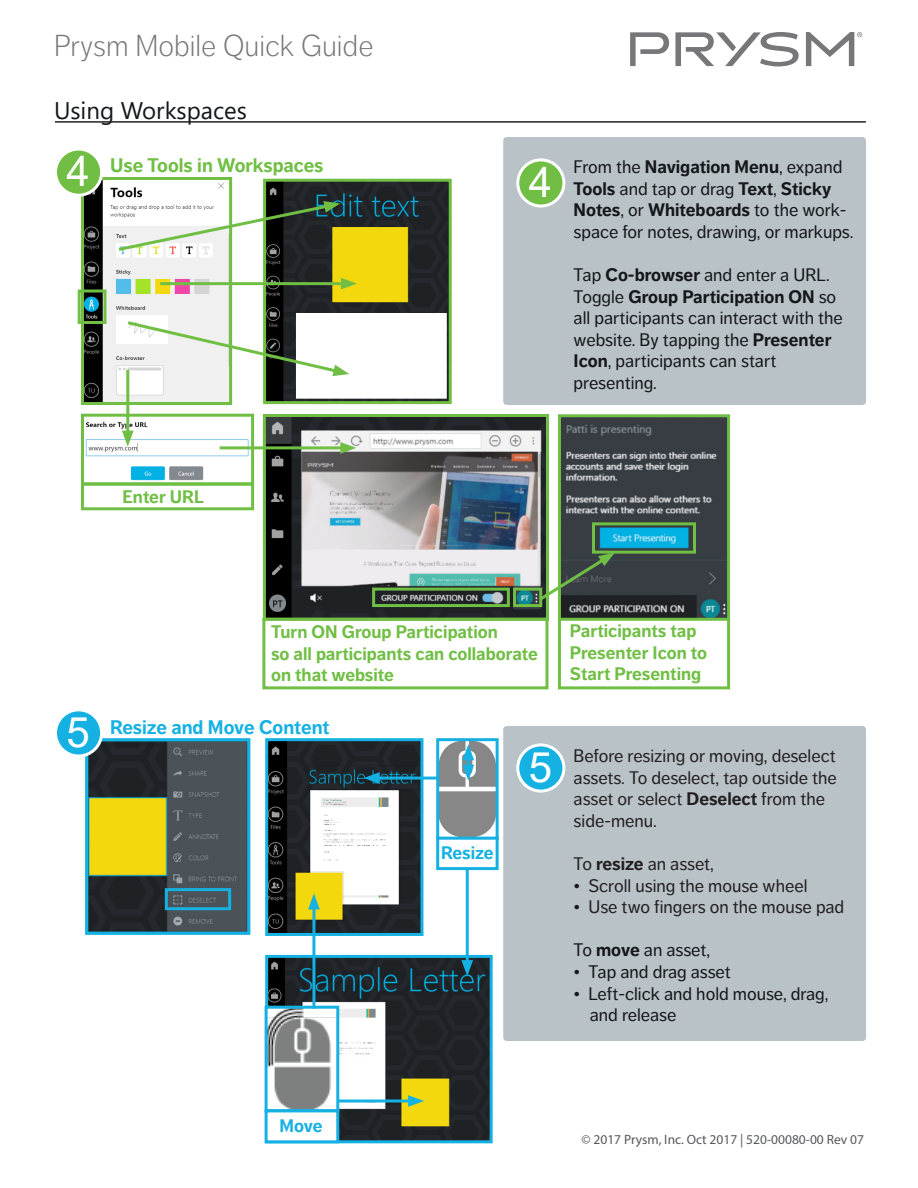
<style>
.page{position:relative;width:918px;height:1188px;background:#fff}
.page>*{position:absolute;margin:0;border:0;box-sizing:border-box;transform-origin:0 0}
.t1{font:42px "Arial";color:#fff}
.t2{font:300 30px "Dagny Pro";color:#77777a}
.t3{font:24px "Segoe UI";color:#15171a}
.t4{font:700 19.5px "Dagny Pro";color:#15b1e3}
.t5{font:700 19.5px "Dagny Pro";color:#70bf44}
.t6{font:18px/21.6px "Dagny Pro";color:#15171a}
.t7{font:18px/21.6px "Dagny Pro";color:#231f20}
.t8{font:700 18px/21.6px "Dagny Pro";color:#70bf44}
.t9{font:700 18px "Dagny Pro";letter-spacing:-.01em;color:#15b1e3}
.t10{font:13.5px "Myriad Pro";color:#57585a}
.s1{font-weight:700}
.s2{color:#15171a}
</style>
<div class="page">
<img style="left:269px;top:742px;width:150px;height:190px">
<div style="left:265px;top:738px;width:158px;height:198px;border:3px solid #15b1e3"></div>
<img style="left:85px;top:181px;width:143px;height:220px">
<div style="left:81px;top:177px;width:151px;height:228px;border:3px solid #70bf44"></div>
<img style="left:267px;top:183px;width:181px;height:217px">
<div style="left:263px;top:179px;width:189px;height:225px;border:3px solid #70bf44"></div>
<hr style="left:55px;top:121px;width:811px;height:2px;background:#231f20">
<div style="left:503px;top:137px;width:363px;height:268px;background:#b9c2c7;border-radius:4px"></div>
<svg style="left:125px;top:319px;width:224px;height:57px"></svg>
<svg style="left:116px;top:201px;width:224px;height:52px"></svg>
<div style="left:518px;top:160px;width:46px;height:46px;background:#70bf44;border-radius:50%"></div>
<div style="left:516px;top:158px;width:49px;height:50px;border:3px solid #fff;border-radius:50%"></div>
<div style="left:56px;top:149px;width:46px;height:46px;background:#70bf44;border-radius:50%"></div>
<div style="left:54px;top:148px;width:49px;height:49px;border:3px solid #fff;border-radius:50%"></div>
<img style="left:269px;top:959px;width:220px;height:180px">
<div style="left:265px;top:955px;width:228px;height:188px;border:3px solid #15b1e3"></div>
<div style="left:436px;top:836px;width:63px;height:34px;background:#fff;border:3px solid #15b1e3"></div>
<img style="left:440px;top:742px;width:55px;height:94px">
<div style="left:436px;top:738px;width:63px;height:102px;border:3px solid #15b1e3"></div>
<svg style="left:462px;top:744px;width:12px;height:37px"></svg>
<img style="left:269px;top:1010px;width:66px;height:98px">
<div style="left:265px;top:1006px;width:74px;height:106px;border:3px solid #15b1e3"></div>
<div style="left:265px;top:1109px;width:74px;height:34px;background:#fff;border:3px solid #15b1e3"></div>
<svg style="left:806px;top:32px;width:56px;height:34px"></svg>
<svg style="left:630px;top:32px;width:39px;height:34px"></svg>
<svg style="left:675px;top:32px;width:124px;height:34px"></svg>
<hr style="left:160px;top:282px;width:187px;height:3px;background:#70bf44">
<svg style="left:341px;top:278px;width:16px;height:12px"></svg>
<img style="left:85px;top:418px;width:165px;height:63px">
<div style="left:81px;top:414px;width:173px;height:71px;border:3px solid #70bf44"></div>
<div style="left:503px;top:726px;width:363px;height:315px;background:#b9c2c7;border-radius:4px"></div>
<div style="left:518px;top:745px;width:46px;height:46px;background:#15b1e3;border-radius:50%"></div>
<div style="left:516px;top:743px;width:49px;height:50px;border:3px solid #fff;border-radius:50%"></div>
<img style="left:562px;top:418px;width:164px;height:200px">
<div style="left:558px;top:414px;width:172px;height:208px;border:3px solid #70bf44"></div>
<hr style="left:126px;top:370px;width:3px;height:66px;background:#70bf44">
<svg style="left:122px;top:431px;width:12px;height:16px"></svg>
<img style="left:267px;top:418px;width:278px;height:199px">
<div style="left:263px;top:414px;width:286px;height:207px;border:3px solid #70bf44"></div>
<div style="left:372px;top:588px;width:138px;height:19px;border:3px solid #70bf44"></div>
<div style="left:513px;top:588px;width:29px;height:19px;border:3px solid #70bf44"></div>
<hr style="left:220px;top:446px;width:126px;height:3px;background:#70bf44">
<svg style="left:340px;top:442px;width:16px;height:12px"></svg>
<svg style="left:536px;top:553px;width:79px;height:51px;background:#596959"></svg>
<div style="left:592px;top:522px;width:104px;height:32px;border:3px solid #70bf44"></div>
<div style="left:262px;top:618px;width:286px;height:71px;border:3px solid #70bf44"></div>
<div style="left:81px;top:483px;width:173px;height:27px;border:3px solid #70bf44"></div>
<hr style="left:312px;top:904px;width:3px;height:105px;background:#15b1e3">
<svg style="left:308px;top:893px;width:12px;height:16px"></svg>
<hr style="left:337px;top:1100px;width:77px;height:2px;background:#15b1e3">
<svg style="left:408px;top:1095px;width:16px;height:12px"></svg>
<hr style="left:466px;top:868px;width:3px;height:98px;background:#15b1e3">
<svg style="left:461px;top:960px;width:12px;height:16px"></svg>
<hr style="left:374px;top:777px;width:63px;height:3px;background:#15b1e3">
<svg style="left:364px;top:772px;width:16px;height:12px"></svg>
<div style="left:558px;top:618px;width:172px;height:71px;background:#fff;border:3px solid #70bf44"></div>
<div style="left:78px;top:290px;width:28px;height:34px;border:3px solid #70bf44"></div>
<img style="left:89px;top:742px;width:157px;height:189px">
<div style="left:85px;top:738px;width:165px;height:197px;border:3px solid #15b1e3"></div>
<div style="left:56px;top:710px;width:46px;height:46px;background:#15b1e3;border-radius:50%"></div>
<div style="left:54px;top:708px;width:49px;height:50px;border:3px solid #fff;border-radius:50%"></div>
<div style="left:165px;top:888px;width:66px;height:22px;border:3px solid #15b1e3"></div>
<p class="t2" style="left:54px;top:29px;width:321px">Prysm Mobile Quick Guide</p>
<p class="t3" style="left:54px;top:91px;width:194px">Using Workspaces</p>
<p class="t1" style="left:66px;top:143px;width:25px">4</p>
<p class="t1" style="left:529px;top:154px;width:25px">4</p>
<p class="t5" style="left:110px;top:154px;width:215px">Use Tools in Workspaces</p>
<p class="t6" style="left:574px;top:156px;width:281px">From the <span class="s1">Navigation Menu</span>, expand <span class="s1">Tools</span> and tap or drag <span class="s1">Text</span>, <span class="s1">Sticky Notes</span>, or <span class="s1">Whiteboards</span> to the work&shy;space for notes, drawing, or markups.</p>
<p class="t6" style="left:574px;top:264px;width:271px">Tap <span class="s1">Co-browser</span> and enter a URL.<br>Toggle <span class="s1">Group Participation ON</span> so all participants can interact with the website. By tapping the <span class="s1">Presenter Icon</span>, participants can start</p>
<p class="t6" style="left:574px;top:372px;width:85px">presenting.</p>
<p class="t8" style="left:123px;top:486px;width:83px">Enter URL</p>
<p class="t1" style="left:66px;top:704px;width:25px">5</p>
<p class="t8" style="left:271px;top:621px;width:228px">Turn ON Group Participation</p>
<p class="t8" style="left:271px;top:643px;width:268px">so all participants can collaborate on that website</p>
<p class="t4" style="left:110px;top:715px;width:221px">Resize and Move Content</p>
<p class="t9" style="left:441px;top:842px;width:54px">Resize</p>
<p class="t1" style="left:529px;top:739px;width:25px">5</p>
<p class="t8" style="left:570px;top:620px;width:139px">Participants tap<br>Presenter Icon to<br>Start Presenting</p>
<p class="t7" style="left:574px;top:745px;width:265px">Before resizing or moving, deselect assets. To deselect, tap outside the asset or select <span class="s1">Deselect</span> from the side-menu.</p>
<p class="t7" style="left:574px;top:853px;width:142px">To <span class="s1">resize</span> an asset,</p>
<p class="t7" style="left:574px;top:875px;width:235px"><span class="s2">•</span> Scroll using the mouse wheel</p>
<p class="t7" style="left:574px;top:896px;width:272px"><span class="s2">•</span> Use two fingers on the mouse pad</p>
<p class="t6" style="left:574px;top:939px;width:138px">To <span class="s1">move</span> an asset,</p>
<p class="t6" style="left:574px;top:961px;width:159px">• Tap and drag asset</p>
<p class="t6" style="left:574px;top:983px;width:256px">• Left-click and hold mouse, drag,</p>
<p class="t6" style="left:590px;top:1004px;width:88px">and release</p>
<p class="t9" style="left:280px;top:1115px;width:45px">Move</p>
<p class="t10" style="left:582px;top:1131px;width:284px">© 2017 Prysm, Inc. Oct 2017 | 520-00080-00 Rev 07</p>
</div>
